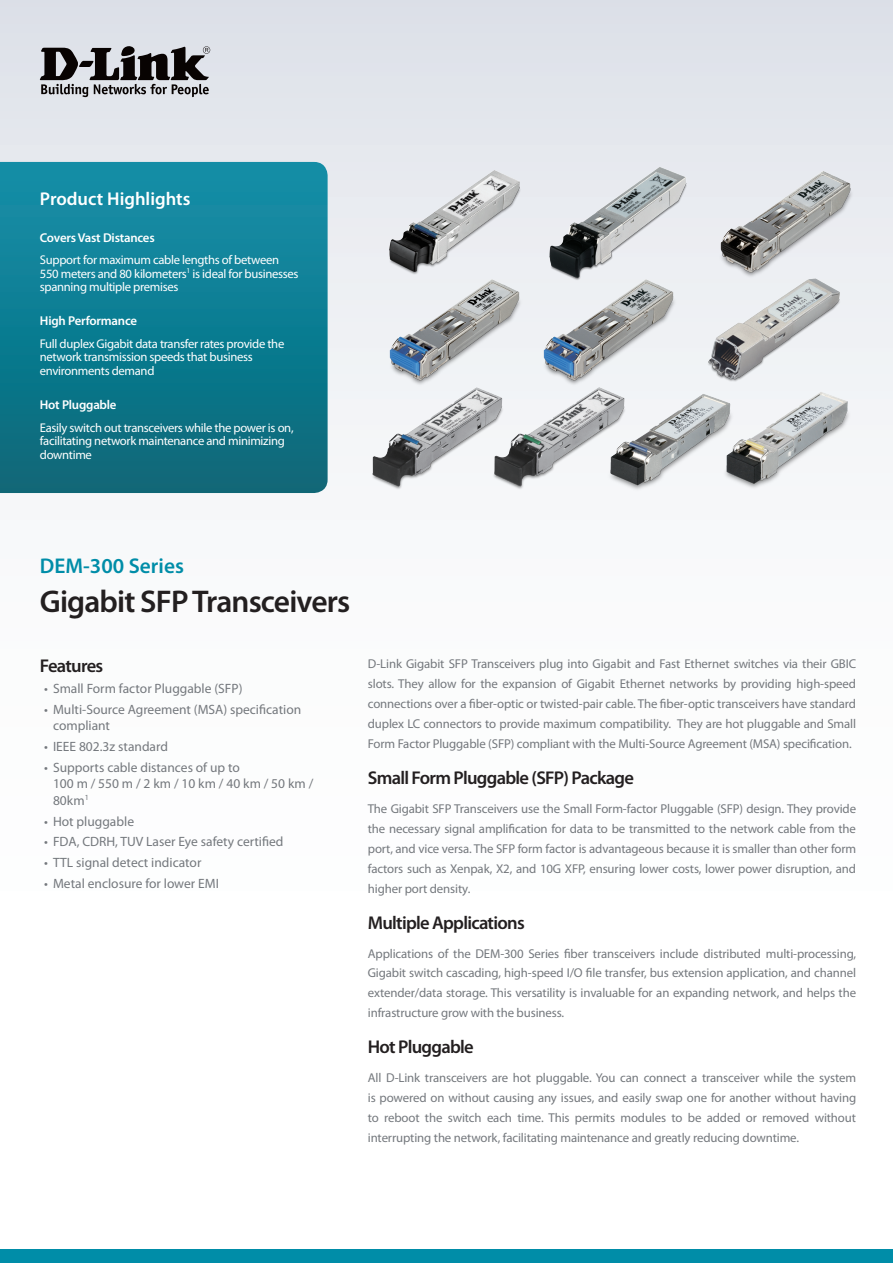
<style>
.page{position:relative;width:893px;height:1263px;background:#fff}
.page>*{position:absolute;margin:0;border:0;box-sizing:border-box;transform-origin:0 0}
.Product_Name__Cover{font:600 31.5px "Myriad Pro";letter-spacing:-.025em;color:#231f20}
.Model_Number__Cover{font:600 21.3px "Myriad Pro";color:#008da8}
.Description_Topic{font:600 18.6px "Myriad Pro";letter-spacing:-.04em;color:#231f20}
.Highlights_Title{font:600 18.6px "Myriad Pro";color:#fff}
.Features_Title{font:600 18.6px "Myriad Pro";letter-spacing:-.04em;color:#231f20}
.Features_Bullets{font:13.5px/16.5px "Myriad Pro";color:#74787d}
.Description_Text{font:12.9px/20px "Myriad Pro";letter-spacing:-.01em;color:#74787d;text-align:justify}
.Highlights_Category{font:600 12.9px "Myriad Pro";letter-spacing:-.015em;color:#fff}
.Highlights_Text{font:12.6px/13.5px "Myriad Pro";letter-spacing:-.025em;color:#fff}
</style>
<div class="page">
<div style="left:0;top:0;width:893px;height:1084px;background:linear-gradient(to bottom,#e3e6ec,#fff)"></div>
<div style="left:0;top:1249px;width:893px;height:14px;background:#008da8"></div>
<svg style="left:0;top:162px;width:328px;height:331px;background:#0f7c90"></svg>
<svg style="left:40px;top:46px;width:170px;height:51px;background:#807f83"></svg>
<img style="left:539px;top:277px;width:139px;height:108px">
<img style="left:705px;top:277px;width:139px;height:108px">
<img style="left:385px;top:285px;width:139px;height:100px">
<img style="left:716px;top:168px;width:139px;height:117px">
<img style="left:548px;top:168px;width:139px;height:118px">
<img style="left:385px;top:168px;width:139px;height:117px">
<img style="left:368px;top:385px;width:139px;height:115px">
<img style="left:489px;top:385px;width:112px;height:114px">
<img style="left:740px;top:385px;width:116px;height:116px">
<img style="left:601px;top:385px;width:139px;height:118px">
<p class="Highlights_Title" style="left:40px;top:187px;width:152px">Product Highlights</p>
<p class="Highlights_Category" style="left:40px;top:229px;width:116px">Covers Vast Distances</p>
<p class="Highlights_Text" style="left:40px;top:253px;width:260px">Support for maximum cable lengths of between<br>550 meters and 80 kilometers<sup>1</sup> is ideal for businesses spanning multiple premises</p>
<p class="Highlights_Category" style="left:40px;top:313px;width:99px">High Performance</p>
<p class="Highlights_Text" style="left:40px;top:337px;width:246px">Full duplex Gigabit data transfer rates provide the network transmission speeds that business environments demand</p>
<p class="Highlights_Category" style="left:40px;top:397px;width:78px">Hot Pluggable</p>
<p class="Highlights_Text" style="left:40px;top:421px;width:255px">Easily switch out transceivers while the power is on, facilitating network maintenance and minimizing downtime</p>
<p class="Model_Number__Cover" style="left:40px;top:552px;width:146px">DEM-300 Series</p>
<p class="Product_Name__Cover" style="left:40px;top:582px;width:312px">Gigabit SFP Transceivers</p>
<p class="Features_Title" style="left:40px;top:654px;width:65px">Features</p>
<p class="Features_Bullets" style="left:44px;top:680px;width:200px">• Small Form factor Pluggable (SFP)</p>
<p class="Features_Bullets" style="left:53px;top:701px;width:250px;text-indent:-9px">• Multi-Source Agreement (MSA) specification compliant</p>
<p class="Features_Bullets" style="left:44px;top:738px;width:125px">• IEEE 802.3z standard</p>
<p class="Features_Bullets" style="left:53px;top:759px;width:262px;text-indent:-9px">• Supports cable distances of up to<br>100 m / 550 m / 2 km / 10 km / 40 km / 50 km /<br>80km<sup>1</sup></p>
<p class="Features_Bullets" style="left:44px;top:813px;width:92px">• Hot pluggable</p>
<p class="Features_Bullets" style="left:44px;top:833px;width:241px">• FDA, CDRH, TUV Laser Eye safety certified</p>
<p class="Features_Bullets" style="left:44px;top:854px;width:159px">• TTL signal detect indicator</p>
<p class="Features_Bullets" style="left:44px;top:875px;width:176px">• Metal enclosure for lower EMI</p>
<p class="Description_Text" style="left:368px;top:654px;width:490px">D-Link Gigabit SFP Transceivers plug into Gigabit and Fast Ethernet switches via their GBIC slots. They allow for the expansion of Gigabit Ethernet networks by providing high-speed connections over a fiber-optic or twisted-pair cable. The fiber-optic transceivers have standard duplex LC connectors to provide maximum compatibility. They are hot pluggable and Small Form Factor Pluggable (SFP) compliant with the Multi-Source Agreement (MSA) specification.</p>
<p class="Description_Topic" style="left:368px;top:766px;width:268px">Small Form Pluggable (SFP) Package</p>
<p class="Description_Text" style="left:368px;top:798px;width:490px">The Gigabit SFP Transceivers use the Small Form-factor Pluggable (SFP) design. They provide the necessary signal amplification for data to be transmitted to the network cable from the port, and vice versa. The SFP form factor is advantageous because it is smaller than other form factors such as Xenpak, X2, and 10G XFP, ensuring lower costs, lower power disruption, and higher port density.</p>
<p class="Description_Topic" style="left:368px;top:910px;width:158px">Multiple Applications</p>
<p class="Description_Text" style="left:368px;top:943px;width:490px">Applications of the DEM-300 Series fiber transceivers include distributed multi-processing, Gigabit switch cascading, high-speed I/O file transfer, bus extension application, and channel extender/data storage. This versatility is invaluable for an expanding network, and helps the infrastructure grow with the business.</p>
<p class="Description_Topic" style="left:368px;top:1035px;width:107px">Hot Pluggable</p>
<p class="Description_Text" style="left:368px;top:1068px;width:490px">All D-Link transceivers are hot pluggable. You can connect a transceiver while the system is powered on without causing any issues, and easily swap one for another without having to reboot the switch each time. This permits modules to be added or removed without interrupting the network, facilitating maintenance and greatly reducing downtime.</p>
</div>
